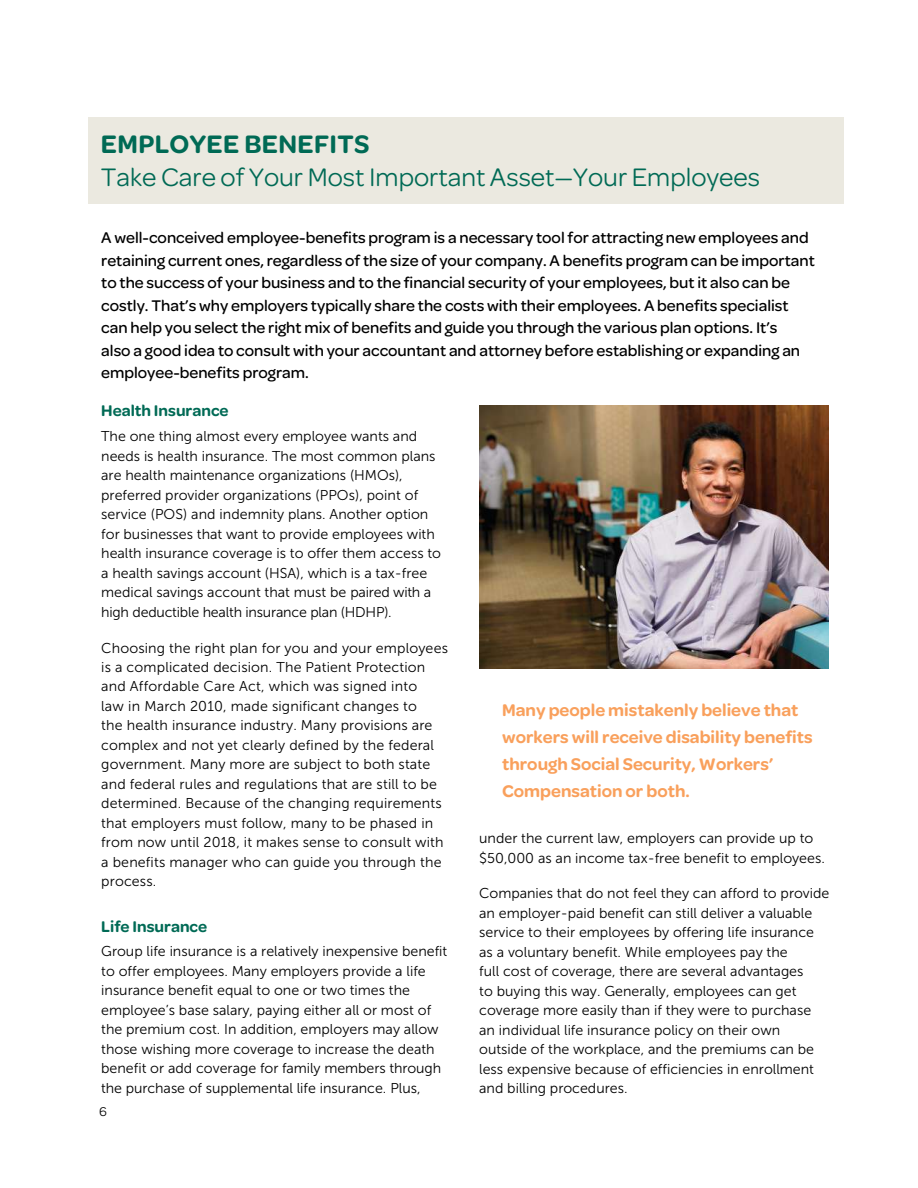
<style>
.page{position:relative;width:918px;height:1188px;background:#fff}
.page>*{position:absolute;margin:0;border:0;box-sizing:border-box;transform-origin:0 0}
.t1{font:27px "Omnes";color:#006a55}
.t2{font:600 27px "Omnes";letter-spacing:.015em;color:#006a55}
.t3{font:600 18px/27px "Omnes";color:#f9a05c}
.t4{font:500 16.5px/22.5px "Omnes";color:#000}
.t5{font:600 16.5px "Omnes";color:#006a55}
.t6{font:14.25px/19.5px "Museo Sans 300";color:#000}
.t7{font:13.5px "Omnes";color:#000}
</style>
<div class="page">
<hr style="left:917px;top:583px;width:1px;height:498px;background:#dbd7c8">
<div style="left:88px;top:117px;width:756px;height:86px;background:#ebe9e0"></div>
<img style="left:479px;top:405px;width:349px;height:263px">
<h1 class="t2" style="left:101px;top:129px;width:270px">EMPLOYEE BENEFITS</h1>
<h1 class="t1" style="left:101px;top:162px;width:661px">Take Care of Your Most Important Asset—Your Employees</h1>
<p class="t4" style="left:101px;top:226px;width:715px">A well-conceived employee-benefits program is a necessary tool for attracting new employees and retaining current ones, regardless of the size of your company. A benefits program can be important to the success of your business and to the financial security of your employees, but it also can be costly. That’s why employers typically share the costs with their employees. A benefits specialist can help you select the right mix of benefits and guide you through the various plan options. It’s<br>also a good idea to consult with your accountant and attorney before establishing or expanding an employee-benefits program.</p>
<p class="t5" style="left:101px;top:402px;width:129px">Health Insurance</p>
<p class="t6" style="left:101px;top:427px;width:341px">The one thing almost every employee wants and needs is health insurance. The most common plans are health maintenance organizations (HMOs), preferred provider organizations (PPOs), point of service (POS) and indemnity plans. Another option for businesses that want to provide employees with health insurance coverage is to offer them access to a health savings account (HSA), which is a tax-free medical savings account that must be paired with a high deductible health insurance plan (HDHP).</p>
<p class="t6" style="left:101px;top:638px;width:348px">Choosing the right plan for you and your employees is a complicated decision. The Patient Protection and Affordable Care Act, which was signed into<br>law in March 2010, made significant changes to<br>the health insurance industry. Many provisions are complex and not yet clearly defined by the federal government. Many more are subject to both state and federal rules and regulations that are still to be determined. Because of the changing requirements that employers must follow, many to be phased in from now until 2018, it makes sense to consult with a benefits manager who can guide you through the process.</p>
<p class="t5" style="left:101px;top:917px;width:107px">Life Insurance</p>
<p class="t6" style="left:101px;top:942px;width:348px">Group life insurance is a relatively inexpensive benefit to offer employees. Many employers provide a life insurance benefit equal to one or two times the employee’s base salary, paying either all or most of the premium cost. In addition, employers may allow those wishing more coverage to increase the death benefit or add coverage for family members through the purchase of supplemental life insurance. Plus,</p>
<p class="t7" style="left:99px;top:1104px;width:9px">6</p>
<p class="t3" style="left:502px;top:697px;width:312px">Many people mistakenly believe that workers will receive disability benefits through Social Security, Workers’ Compensation or both.</p>
<p class="t6" style="left:479px;top:829px;width:347px">under the current law, employers can provide up to $50,000 as an income tax-free benefit to employees.</p>
<p class="t6" style="left:479px;top:884px;width:352px">Companies that do not feel they can afford to provide an employer-paid benefit can still deliver a valuable service to their employees by offering life insurance as a voluntary benefit. While employees pay the<br>full cost of coverage, there are several advantages<br>to buying this way. Generally, employees can get coverage more easily than if they were to purchase an individual life insurance policy on their own outside of the workplace, and the premiums can be less expensive because of efficiencies in enrollment and billing procedures.</p>
</div>
